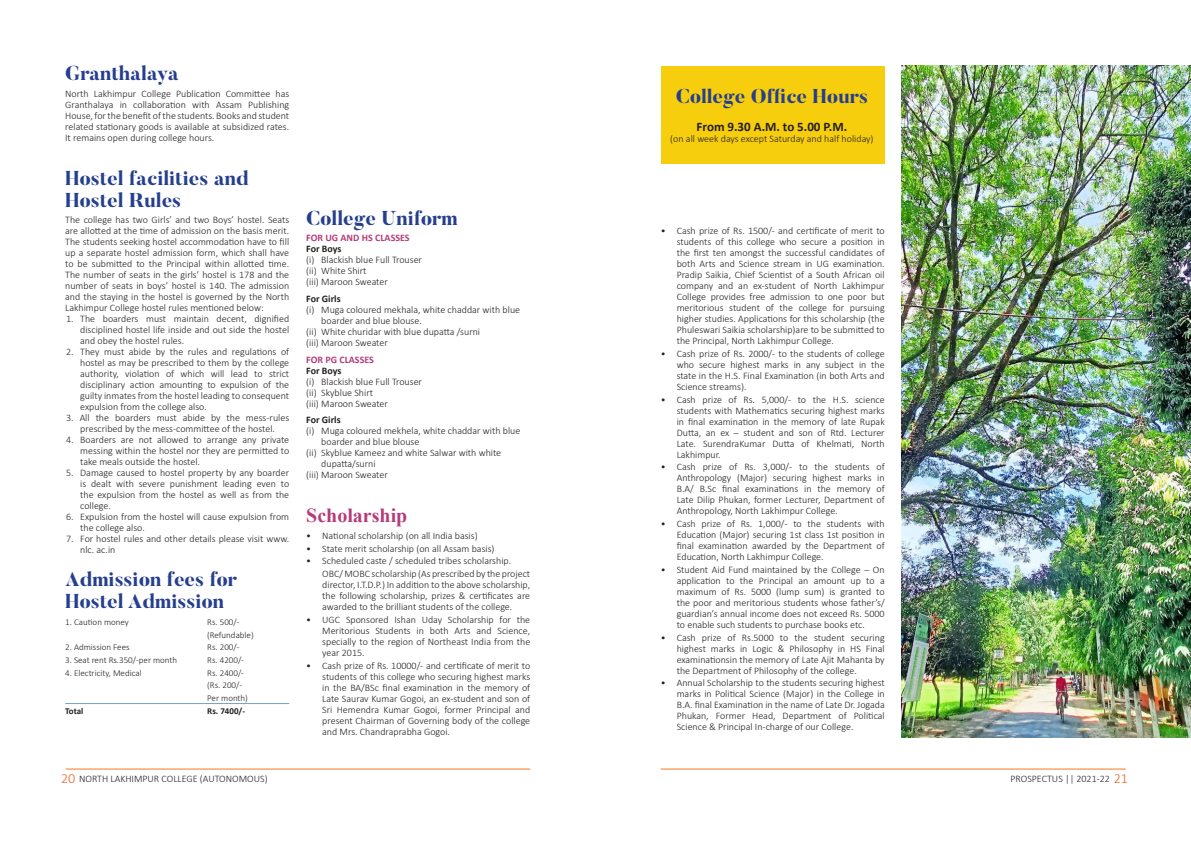
<style>
.page{position:relative;width:1191px;height:842px;background:#fff}
.page>*{position:absolute;margin:0;border:0;box-sizing:border-box;transform-origin:0 0}
.t1{font:800 20px/22px "Butler";color:#253f8e}
.t2{font:700 20px "Times New Roman";color:#b43d79}
.t3{font:700 13px "Calibri";color:#231f20}
.t4{font:300 10px/11px "Calibri";color:#231f20;text-align:justify}
.t5{font:700 10px "Calibri";color:#231f20}
.t6{font:700 10px "Calibri";color:#b43d79}
.t7{font:300 9px/12.7px "Calibri";color:#231f20}
.t8{font:700 9px "Calibri";color:#231f20}
.s1{font-size:14px;color:#f26224}
</style>
<div class="page">
<hr style="left:66px;top:769px;width:464px;height:1px;background:#f47821">
<hr style="left:660px;top:769px;width:465px;height:1px;background:#f47821">
<hr style="left:65px;top:703px;width:224px;height:1px;background:#78a0cc">
<div style="left:661px;top:66px;width:223px;height:97px;background:#f6ce0e"></div>
<img style="left:901px;top:65px;width:290px;height:672px">
<h1 class="t1" style="left:65px;top:62px;width:115px">Granthalaya</h1>
<p class="t4" style="left:65px;top:88px;width:225px">North Lakhimpur College Publication Committee has Granthalaya in collaboration with Assam Publishing House, for the benefit of the students. Books and student related stationary goods is available at subsidized rates.<br>It remains open during college hours.</p>
<h1 class="t1" style="left:65px;top:167px;width:185px">Hostel facilities and<br>Hostel Rules</h1>
<p class="t4" style="left:65px;top:214px;width:225px">The college has two Girls’ and two Boys’ hostel. Seats are allotted at the time of admission on the basis merit.<br>The students seeking hostel accommodation have to fill up a separate hostel admission form, which shall have to be submitted to the Principal within allotted time.<br>The number of seats in the girls’ hostel is 178 and the number of seats in boys’ hostel is 140. The admission and the staying in the hostel is governed by the North Lakhimpur College hostel rules mentioned below:</p>
<p class="t4" style="left:80px;top:313px;width:210px;text-indent:-14px">1. The boarders must maintain decent, dignified disciplined hostel life inside and out side the hostel and obey the hostel rules.</p>
<p class="t4" style="left:80px;top:346px;width:210px;text-indent:-14px">2. They must abide by the rules and regulations of hostel as may be prescribed to them by the college authority, violation of which will lead to strict disciplinary action amounting to expulsion of the guilty inmates from the hostel leading to consequent expulsion from the college also.</p>
<p class="t4" style="left:66px;top:412px;width:224px;text-align:center">3. All the boarders must abide by the mess-rules prescribed by the mess-committee of the hostel.</p>
<p class="t4" style="left:80px;top:434px;width:210px;text-indent:-14px">4. Boarders are not allowed to arrange any private messing within the hostel nor they are permitted to take meals outside the hostel.</p>
<p class="t4" style="left:80px;top:467px;width:210px;text-indent:-14px">5. Damage caused to hostel property by any boarder is dealt with severe punishment leading even to the expulsion from the hostel as well as from the college.</p>
<p class="t4" style="left:80px;top:511px;width:210px;text-indent:-14px">6. Expulsion from the hostel will cause expulsion from the college also.</p>
<p class="t4" style="left:80px;top:533px;width:210px;text-indent:-14px">7. For hostel rules and other details please visit www. nlc. ac.in</p>
<h1 class="t1" style="left:65px;top:569px;width:173px">Admission fees for<br>Hostel Admission</h1>
<p class="t7" style="left:65px;top:615px;width:65px">1. Caution money</p>
<p class="t7" style="left:207px;top:615px;width:48px">Rs. 500/- (Refundable)</p>
<p class="t7" style="left:65px;top:641px;width:66px">2. Admission Fees</p>
<p class="t7" style="left:207px;top:641px;width:34px">Rs. 200/-</p>
<p class="t7" style="left:65px;top:654px;width:113px">3. Seat rent Rs.350/-per month</p>
<p class="t7" style="left:207px;top:654px;width:38px">Rs. 4200/-</p>
<p class="t7" style="left:65px;top:666px;width:78px">4. Electricity, Medical</p>
<p class="t7" style="left:207px;top:666px;width:42px">Rs. 2400/- (Rs. 200/-<br>Per month)</p>
<p class="t8" style="left:65px;top:704px;width:20px">Total</p>
<p class="t8" style="left:207px;top:704px;width:39px">Rs. 7400/-</p>
<h1 class="t1" style="left:306px;top:207px;width:153px">College Uniform</h1>
<p class="t6" style="left:306px;top:231px;width:105px">FOR UG AND HS CLASSES</p>
<p class="t5" style="left:306px;top:242px;width:37px">For Boys</p>
<p class="t4" style="left:306px;top:254px;width:117px;text-align:left">(i) Blackish blue Full Trouser (ii) White Shirt<br>(iii) Maroon Sweater</p>
<p class="t5" style="left:306px;top:292px;width:36px">For Girls</p>
<p class="t4" style="left:306px;top:304px;width:215px">(i) Muga coloured mekhala, white chaddar with blue</p>
<p class="t4" style="left:321px;top:315px;width:102px">boarder and blue blouse.</p>
<p class="t4" style="left:306px;top:326px;width:175px">(ii) White churidar with blue dupatta /surni</p>
<p class="t4" style="left:306px;top:337px;width:83px">(iii) Maroon Sweater</p>
<p class="t6" style="left:306px;top:352px;width:69px">FOR PG CLASSES</p>
<p class="t5" style="left:306px;top:363px;width:37px">For Boys</p>
<p class="t4" style="left:306px;top:376px;width:117px;text-align:left">(i) Blackish blue Full Trouser (ii) Skyblue Shirt<br>(iii) Maroon Sweater</p>
<p class="t5" style="left:306px;top:413px;width:36px">For Girls</p>
<p class="t4" style="left:306px;top:425px;width:216px">(i) Muga coloured mekhela, white chaddar with blue</p>
<p class="t4" style="left:321px;top:436px;width:100px">boarder and blue blouse</p>
<p class="t4" style="left:306px;top:447px;width:196px">(ii) Skyblue Kameez and white Salwar with white</p>
<p class="t4" style="left:321px;top:458px;width:56px">dupatta/surni</p>
<p class="t4" style="left:306px;top:469px;width:83px">(iii) Maroon Sweater</p>
<h1 class="t2" style="left:306px;top:501px;width:103px">Scholarship</h1>
<p class="t4" style="left:306px;top:530px;width:173px">• National scholarship (on all India basis)</p>
<p class="t4" style="left:306px;top:543px;width:190px">• State merit scholarship (on all Assam basis)</p>
<p class="t4" style="left:322px;top:555px;width:209px;line-height:12.7px;text-indent:-16px">• Scheduled caste / scheduled tribes scholarship.<br>OBC/ MOBC scholarship (As prescribed by the project</p>
<p class="t4" style="left:322px;top:579px;width:209px">director, I.T.D.P.) In addition to the above scholarship, the following scholarship, prizes &amp; certificates are awarded to the brilliant students of the college.</p>
<p class="t4" style="left:322px;top:614px;width:209px;text-indent:-16px">• UGC Sponsored Ishan Uday Scholarship for the Meritorious Students in both Arts and Science, specially to the region of Northeast India from the year 2015.</p>
<p class="t4" style="left:322px;top:660px;width:209px;text-indent:-16px">• Cash prize of Rs. 10000/- and certificate of merit to students of this college who securing highest marks in the BA/BSc final examination in the memory of Late Saurav Kumar Gogoi, an ex-student and son of Sri Hemendra Kumar Gogoi, former Principal and present Chairman of Governing body of the college and Mrs. Chandraprabha Gogoi.</p>
<h1 class="t1" style="left:675px;top:86px;width:194px">College Office Hours</h1>
<h2 class="t3" style="left:696px;top:117px;width:152px">From 9.30 A.M. to 5.00 P.M.</h2>
<p class="t4" style="left:670px;top:133px;width:205px">(on all week days except Saturday and half holiday)</p>
<p class="t4" style="left:676px;top:225px;width:209px;text-indent:-16px">• Cash prize of Rs. 1500/- and certificate of merit to students of this college who secure a position in the first ten amongst the successful candidates of both Arts and Science stream in UG examination.<br>Pradip Saikia, Chief Scientist of a South African oil company and an ex-student of North Lakhimpur College provides free admission to one poor but meritorious student of the college for pursuing higher studies. Applications for this scholarship (the Phuleswari Saikia scholarship)are to be submitted to the Principal, North Lakhimpur College.</p>
<p class="t4" style="left:676px;top:348px;width:209px;text-indent:-16px">• Cash prize of Rs. 2000/- to the students of college who secure highest marks in any subject in the state in the H.S. Final Examination (in both Arts and Science streams).</p>
<p class="t4" style="left:676px;top:394px;width:209px;text-indent:-16px">• Cash prize of Rs. 5,000/- to the H.S. science students with Mathematics securing highest marks in final examination in the memory of late Rupak Dutta, an ex – student and son of Rtd. Lecturer Late. SurendraKumar Dutta of Khelmati, North Lakhimpur.</p>
<p class="t4" style="left:676px;top:461px;width:209px;text-indent:-16px">• Cash prize of Rs. 3,000/- to the students of Anthropology (Major) securing highest marks in B.A/ B.Sc final examinations in the memory of Late Dilip Phukan, former Lecturer, Department of Anthropology, North Lakhimpur College.</p>
<p class="t4" style="left:676px;top:518px;width:209px;text-indent:-16px">• Cash prize of Rs. 1,000/- to the students with Education (Major) securing 1st class 1st position in final examination awarded by the Department of Education, North Lakhimpur College.</p>
<p class="t4" style="left:676px;top:564px;width:209px;text-indent:-16px">• Student Aid Fund maintained by the College – On application to the Principal an amount up to a maximum of Rs. 5000 (lump sum) is granted to the poor and meritorious students whose father’s/ guardian’s annual income does not exceed Rs. 5000 to enable such students to purchase books etc.</p>
<p class="t4" style="left:676px;top:632px;width:209px;text-indent:-16px">• Cash prize of Rs.5000 to the student securing highest marks in Logic &amp; Philosophy in HS Final examinationsin the memory of Late Ajit Mahanta by the Department of Philosophy of the college.</p>
<p class="t4" style="left:676px;top:677px;width:209px;text-indent:-16px">• Annual Scholarship to the students securing highest marks in Political Science (Major) in the College in B.A. final Examination in the name of Late Dr. Jogada Phukan, Former Head, Department of Political Science &amp; Principal In-charge of our College.</p>
<p class="t4" style="left:61px;top:773px;width:208px"><span class="s1">20</span> NORTH LAKHIMPUR COLLEGE (AUTONOMOUS)</p>
<p class="t4" style="left:1010px;top:773px;width:119px">PROSPECTUS || 2021-22 <span class="s1">21</span></p>
</div>
